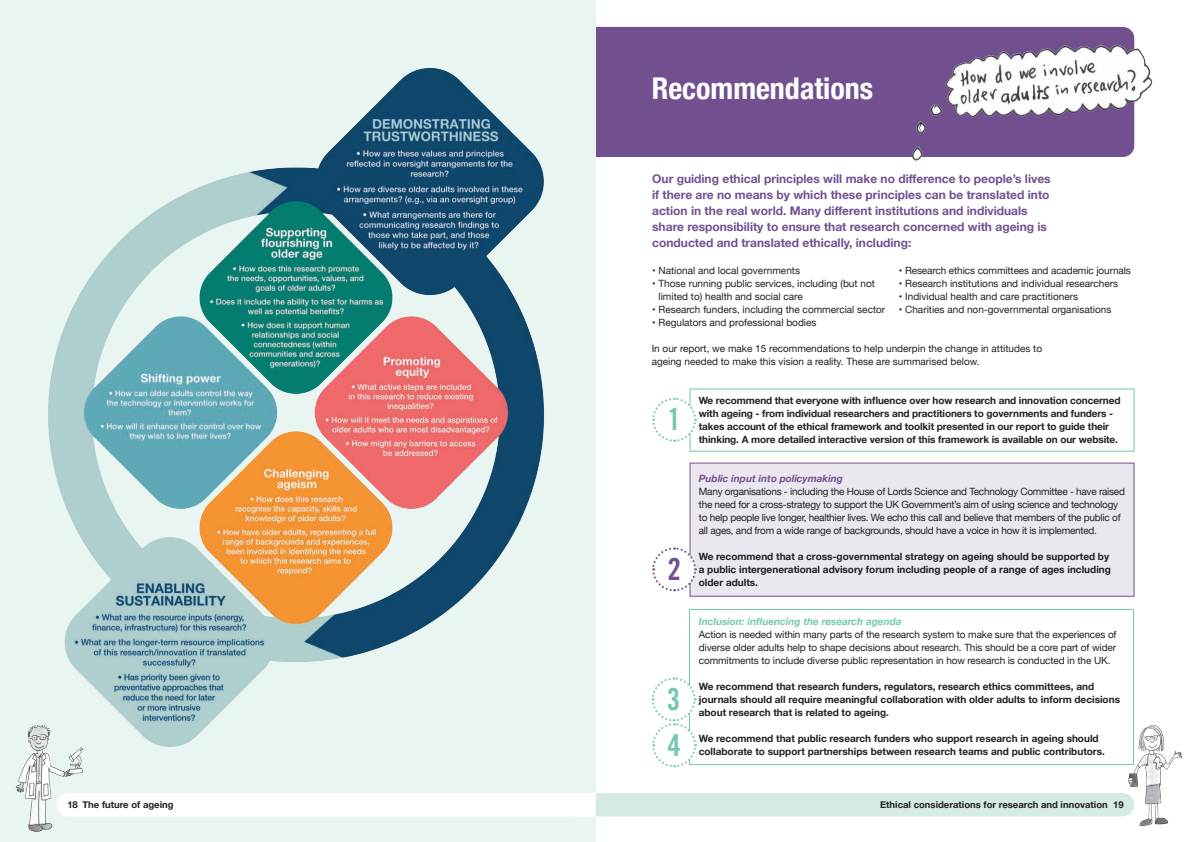
<style>
.page{position:relative;width:1191px;height:842px;background:#fff}
.page>*{position:absolute;margin:0;border:0;box-sizing:border-box;transform-origin:0 0}
.t1{font:30.4px "Amnesty Trade Gothic Bd Cn 20";color:#74c8b1}
.t2{font:30.4px "Amnesty Trade Gothic Bd Cn 20";color:#725090}
.t3{font:700 condensed 30px "Helvetica Neue";color:#fff}
.t4{font:700 12px/16px "Helvetica Neue";color:#725090}
.t5{font:700 10px/13px "Helvetica Neue";color:#231f20}
.t6{font:10px/13px "Helvetica Neue";color:#231f20}
.t7{font:10px/13px "Helvetica Neue";letter-spacing:-.025em;color:#231f20}
.t8{font:italic 700 10px "Helvetica Neue";color:#74c8b1}
.t9{font:italic 700 10px "Helvetica Neue";color:#725090}
.t10{font:700 9.5px "Helvetica Neue";color:#231f20}
</style>
<div class="page">
<div style="left:57px;top:793px;width:1077px;height:23px;background:#d4ebe4;border-radius:12px"></div>
<img style="left:1126px;top:723px;width:56px;height:104px">
<div style="left:689px;top:609px;width:444px;height:156px;border:1px solid #74c8b1"></div>
<div style="left:690px;top:463px;width:444px;height:133px;background:#eae7ef"></div>
<div style="left:577px;top:27px;width:557px;height:130px;background:#725090;border-radius:11px"></div>
<div style="left:0;top:0;width:595px;height:842px;background:#e9f5f0"></div>
<div style="left:57px;top:793px;width:538px;height:23px;background:#fff;border-radius:12px"></div>
<div style="left:571px;top:793px;width:24px;height:23px;background:#fff"></div>
<img style="left:32px;top:67px;width:512px;height:694px">
<svg style="left:652px;top:397px;width:45px;height:46px"></svg>
<svg style="left:652px;top:546px;width:45px;height:46px"></svg>
<img style="left:912px;top:41px;width:241px;height:120px">
<svg style="left:651px;top:676px;width:46px;height:92px"></svg>
<p class="t10" style="left:67px;top:797px;width:108px">18 The future of ageing</p>
<p class="t3" style="left:651px;top:64px;width:223px">Recommendations</p>
<p class="t4" style="left:652px;top:171px;width:400px">Our guiding ethical principles will make no difference to people’s lives if there are no means by which these principles can be translated into action in the real world. Many different institutions and individuals share responsibility to ensure that research concerned with ageing is conducted and translated ethically, including:</p>
<p class="t6" style="left:652px;top:264px;width:149px">• National and local governments</p>
<p class="t6" style="left:658px;top:277px;width:218px;text-indent:-6px">• Those running public services, including (but not limited to) health and social care</p>
<p class="t6" style="left:652px;top:303px;width:234px">• Research funders, including the commercial sector</p>
<p class="t6" style="left:652px;top:316px;width:166px">• Regulators and professional bodies</p>
<p class="t6" style="left:899px;top:264px;width:233px">• Research ethics committees and academic journals</p>
<p class="t6" style="left:899px;top:277px;width:221px">• Research institutions and individual researchers</p>
<p class="t6" style="left:899px;top:290px;width:181px">• Individual health and care practitioners</p>
<p class="t6" style="left:899px;top:303px;width:214px">• Charities and non-governmental organisations</p>
<p class="t6" style="left:651px;top:342px;width:392px">In our report, we make 15 recommendations to help underpin the change in attitudes to ageing needed to make this vision a reality. These are summarised below.</p>
<p class="t1" style="left:667px;top:401px;width:15px">1</p>
<p class="t2" style="left:667px;top:550px;width:15px">2</p>
<p class="t1" style="left:667px;top:680px;width:15px">3</p>
<p class="t1" style="left:667px;top:726px;width:15px">4</p>
<p class="t5" style="left:699px;top:394px;width:423px">We recommend that everyone with influence over how research and innovation concerned with ageing - from individual researchers and practitioners to governments and funders - takes account of the ethical framework and toolkit presented in our report to guide their thinking. A more detailed interactive version of this framework is available on our website.</p>
<p class="t9" style="left:699px;top:470px;width:146px">Public input into policymaking</p>
<p class="t7" style="left:699px;top:485px;width:428px">Many organisations - including the House of Lords Science and Technology Committee - have raised the need for a cross-strategy to support the UK Government’s aim of using science and technology to help people live longer, healthier lives. We echo this call and believe that members of the public of all ages, and from a wide range of backgrounds, should have a voice in how it is implemented.</p>
<p class="t5" style="left:699px;top:550px;width:414px">We recommend that a cross-governmental strategy on ageing should be supported by a public intergenerational advisory forum including people of a range of ages including older adults.</p>
<p class="t8" style="left:699px;top:613px;width:204px">Inclusion: influencing the research agenda</p>
<p class="t6" style="left:699px;top:628px;width:419px;text-align:justify">Action is needed within many parts of the research system to make sure that the experiences of diverse older adults help to shape decisions about research. This should be a core part of wider commitments to include diverse public representation in how research is conducted in the UK.</p>
<p class="t5" style="left:699px;top:680px;width:423px">We recommend that research funders, regulators, research ethics committees, and journals should all require meaningful collaboration with older adults to inform decisions about research that is related to ageing.</p>
<p class="t5" style="left:699px;top:732px;width:408px">We recommend that public research funders who support research in ageing should collaborate to support partnerships between research teams and public contributors.</p>
<p class="t10" style="left:880px;top:797px;width:245px">Ethical considerations for research and innovation 19</p>
</div>
